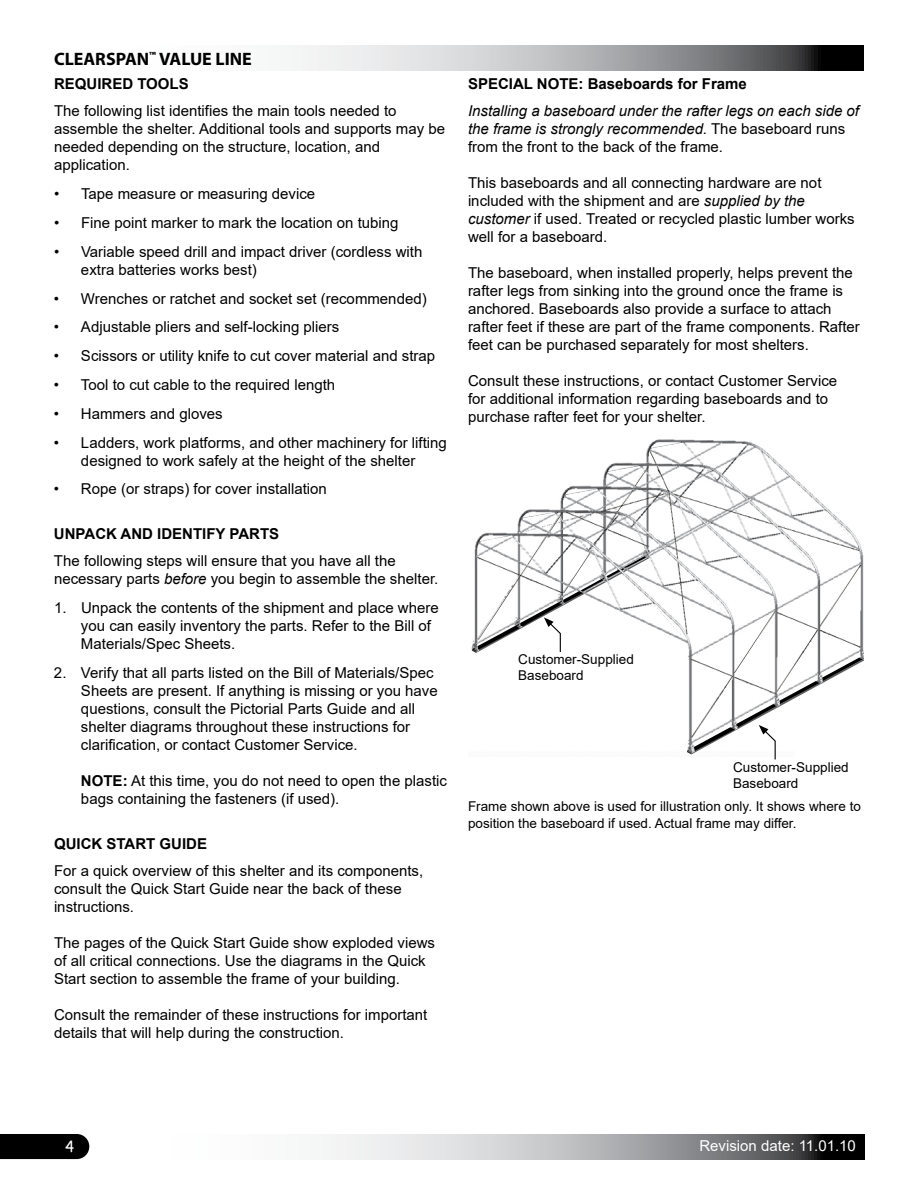
<style>
.page{position:relative;width:918px;height:1188px;background:#fff}
.page>*{position:absolute;margin:0;border:0;box-sizing:border-box;transform-origin:0 0}
.t1{font:700 18px "Myriad Pro";color:#000}
.t2{font:15px/18px "Arial";color:#000}
.t3{font:italic 15px/18px "Arial";color:#000}
.t4{font:700 15px "Arial";color:#000}
.t5{font:15px "Arial";color:#fff}
.t6{font:15px "Comic Sans MS";color:#fff}
.t7{font:13.5px/16.2px "Arial";color:#000}
.s1{font-style:italic}
.s2{font-weight:700}
.s3{font-style:normal}
</style>
<div class="page">
<svg style="left:292px;top:45px;width:572px;height:25px;background:#a1a2a3"></svg>
<div style="left:0;top:1134px;width:89px;height:25px;background:#000"></div>
<svg style="left:322px;top:1134px;width:542px;height:25px;background:#a1a2a3"></svg>
<img style="left:471px;top:439px;width:295px;height:212px">
<svg style="left:477px;top:451px;width:353px;height:60px"></svg>
<svg style="left:651px;top:443px;width:33px;height:7px"></svg>
<svg style="left:608px;top:466px;width:32px;height:8px"></svg>
<svg style="left:565px;top:489px;width:33px;height:8px"></svg>
<svg style="left:472px;top:511px;width:392px;height:249px"></svg>
<p class="t1" style="left:54px;top:47px;width:199px">CLEARSPAN<sup>™</sup> VALUE LINE</p>
<p class="t4" style="left:54px;top:74px;width:136px">REQUIRED TOOLS</p>
<p class="t2" style="left:54px;top:102px;width:393px">The following list identifies the main tools needed to assemble the shelter. Additional tools and supports may be needed depending on the structure, location, and application.</p>
<p class="t2" style="left:54px;top:185px;width:263px">• Tape measure or measuring device</p>
<p class="t2" style="left:54px;top:214px;width:346px">• Fine point marker to mark the location on tubing</p>
<p class="t2" style="left:81px;top:243px;width:343px;text-indent:-27px">• Variable speed drill and impact driver (cordless with extra batteries works best)</p>
<p class="t2" style="left:54px;top:289px;width:374px">• Wrenches or ratchet and socket set (recommended)</p>
<p class="t2" style="left:54px;top:318px;width:287px">• Adjustable pliers and self-locking pliers</p>
<p class="t2" style="left:54px;top:347px;width:383px">• Scissors or utility knife to cut cover material and strap</p>
<p class="t2" style="left:54px;top:376px;width:283px">• Tool to cut cable to the required length</p>
<p class="t2" style="left:54px;top:405px;width:170px">• Hammers and gloves</p>
<p class="t2" style="left:54px;top:433px;width:394px;text-align:center">• Ladders, work platforms, and other machinery for lifting designed to work safely at the height of the shelter</p>
<p class="t2" style="left:54px;top:480px;width:274px">• Rope (or straps) for cover installation</p>
<p class="t4" style="left:54px;top:524px;width:227px">UNPACK AND IDENTIFY PARTS</p>
<p class="t2" style="left:54px;top:552px;width:386px">The following steps will ensure that you have all the necessary parts <span class="s1">before</span> you begin to assemble the shelter.</p>
<p class="t2" style="left:81px;top:599px;width:359px;text-indent:-27px">1. Unpack the contents of the shipment and place where you can easily inventory the parts. Refer to the Bill of<br>Materials/Spec Sheets.</p>
<p class="t2" style="left:81px;top:664px;width:358px;text-indent:-27px">2. Verify that all parts listed on the Bill of Materials/Spec Sheets are present. If anything is missing or you have questions, consult the Pictorial Parts Guide and all shelter diagrams throughout these instructions for clarification, or contact Customer Service.</p>
<p class="t2" style="left:81px;top:772px;width:368px"><span class="s2">NOTE:</span> At this time, you do not need to open the plastic bags containing the fasteners (if used).</p>
<p class="t4" style="left:54px;top:833px;width:155px">QUICK START GUIDE</p>
<p class="t2" style="left:54px;top:862px;width:371px">For a quick overview of this shelter and its components, consult the Quick Start Guide near the back of these instructions.</p>
<p class="t2" style="left:54px;top:934px;width:383px">The pages of the Quick Start Guide show exploded views of all critical connections. Use the diagrams in the Quick<br>Start section to assemble the frame of your building.</p>
<p class="t2" style="left:54px;top:1006px;width:375px">Consult the remainder of these instructions for important details that will help during the construction.</p>
<p class="t4" style="left:468px;top:74px;width:280px">SPECIAL NOTE: Baseboards for Frame</p>
<p class="t3" style="left:468px;top:102px;width:393px">Installing a baseboard under the rafter legs on each side of the frame is strongly recommended. <span class="s3">The baseboard runs from the front to the back of the frame.</span></p>
<p class="t2" style="left:468px;top:174px;width:388px">This baseboards and all connecting hardware are not included with the shipment and are <span class="s1">supplied by the customer</span> if used. Treated or recycled plastic lumber works well for a baseboard.</p>
<p class="t2" style="left:468px;top:264px;width:393px">The baseboard, when installed properly, helps prevent the rafter legs from sinking into the ground once the frame is anchored. Baseboards also provide a surface to attach rafter feet if these are part of the frame components. Rafter feet can be purchased separately for most shelters.</p>
<p class="t2" style="left:468px;top:372px;width:371px">Consult these instructions, or contact Customer Service for additional information regarding baseboards and to purchase rafter feet for your shelter.</p>
<p class="t7" style="left:518px;top:651px;width:117px">Customer-Supplied<br>Baseboard</p>
<p class="t7" style="left:733px;top:759px;width:117px">Customer-Supplied<br>Baseboard</p>
<p class="t7" style="left:468px;top:798px;width:394px">Frame shown above is used for illustration only. It shows where to position the baseboard if used. Actual frame may differ.</p>
<p class="t6" style="left:65px;top:1135px;width:11px">4</p>
<p class="t5" style="left:699px;top:1135px;width:158px">Revision date: 11.01.10</p>
</div>
